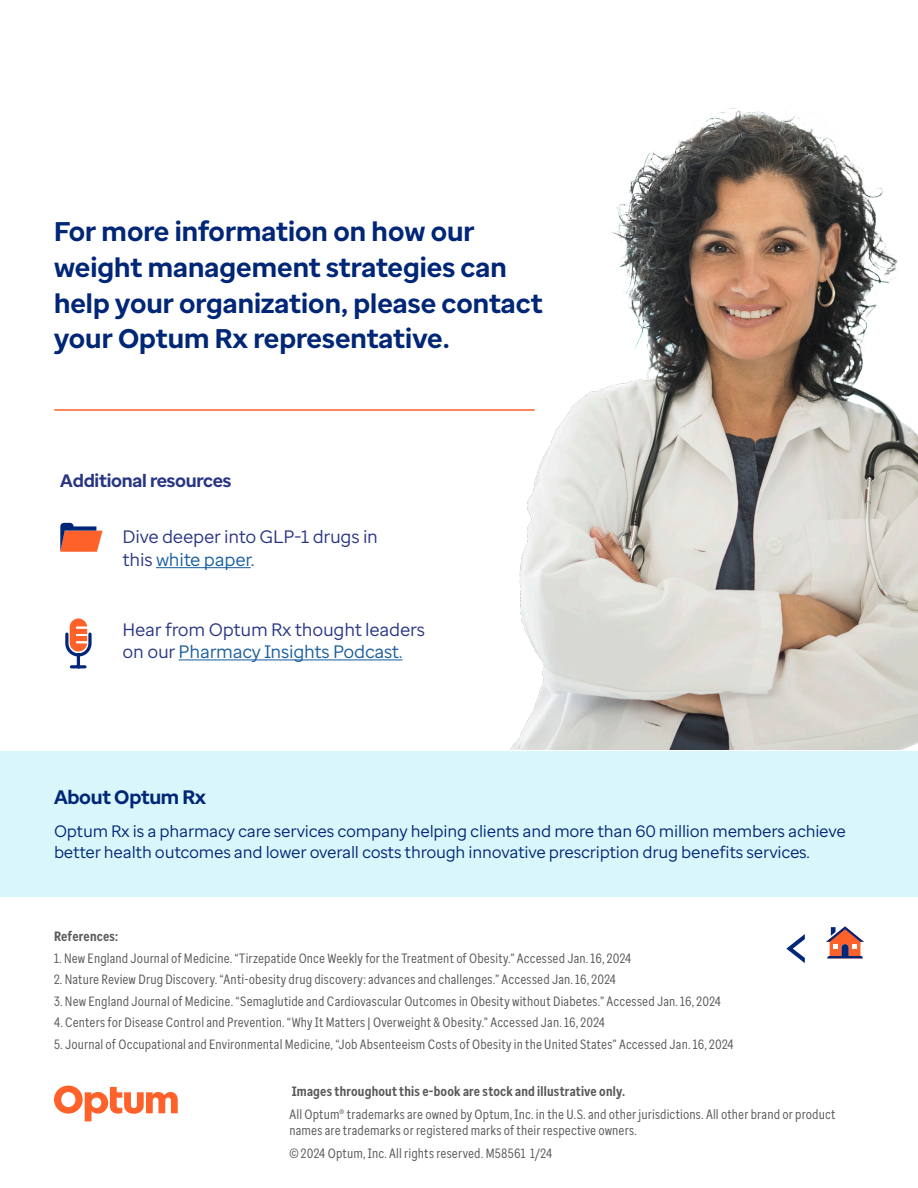
<style>
.page{position:relative;width:918px;height:1188px;background:#fff}
.page>*{position:absolute;margin:0;border:0;box-sizing:border-box;transform-origin:0 0}
.t1{font:54px "Optum Sans";color:#002677}
.t2{font:700 27px/36px "Optum Sans";color:#002677}
.t3{font:700 19.5px "Optum Sans";letter-spacing:-.015em;color:#002677}
.t4{font:18px/22.5px "Optum Sans";letter-spacing:-.015em;color:#283582}
.t5{font:700 18px "Optum Sans";letter-spacing:-.015em;color:#283582}
.t6{font:16.5px/21px "Optum Sans";letter-spacing:-.015em;color:#002677}
.t7{font:13.5px/16.2px "Optum Sans Cond";letter-spacing:.01em;color:#5a5a5a}
.t8{font:700 13.5px "Optum Sans Cond";letter-spacing:.015em;color:#5a5a5a}
.s1{color:#175d9e}
</style>
<div class="page">
<div style="left:0;top:751px;width:918px;height:146px;background:#d9f6fa"></div>
<svg style="left:54px;top:1086px;width:124px;height:35px"></svg>
<hr style="left:55px;top:409px;width:479px;height:2px;background:#ff612b">
<hr style="left:156px;top:567px;width:95px;height:1px;background:#175d9e">
<hr style="left:179px;top:659px;width:224px;height:1px;background:#175d9e">
<svg style="left:826px;top:926px;width:38px;height:32px"></svg>
<svg style="left:65px;top:618px;width:27px;height:50px"></svg>
<svg style="left:60px;top:523px;width:43px;height:29px"></svg>
<img style="left:429px;top:108px;width:489px;height:642px">
<h2 class="t2" style="left:54px;top:213px;width:490px">For more information on how our weight management strategies can help your organization, please contact your Optum Rx representative.</h2>
<h3 class="t5" style="left:60px;top:469px;width:173px">Additional resources</h3>
<h3 class="t4" style="left:123px;top:526px;width:257px">Dive deeper into GLP-1 drugs in this <span class="s1">white paper</span>.</h3>
<h3 class="t4" style="left:123px;top:618px;width:304px">Hear from Optum Rx thought leaders on our <span class="s1">Pharmacy Insights Podcast.</span></h3>
<h3 class="t3" style="left:54px;top:785px;width:154px">About Optum Rx</h3>
<p class="t6" style="left:54px;top:821px;width:793px">Optum Rx is a pharmacy care services company helping clients and more than 60 million members achieve better health outcomes and lower overall costs through innovative prescription drug benefits services.</p>
<p class="t8" style="left:54px;top:928px;width:66px">References:</p>
<p class="t7" style="left:54px;top:950px;width:579px">1. New England Journal of Medicine. “Tirzepatide Once Weekly for the Treatment of Obesity.” Accessed Jan. 16, 2024</p>
<p class="t7" style="left:54px;top:971px;width:564px">2. Nature Review Drug Discovery. “Anti-obesity drug discovery: advances and challenges.” Accessed Jan. 16, 2024</p>
<p class="t7" style="left:54px;top:993px;width:669px">3. New England Journal of Medicine. “Semaglutide and Cardiovascular Outcomes in Obesity without Diabetes.” Accessed Jan. 16, 2024</p>
<p class="t7" style="left:54px;top:1015px;width:553px">4. Centers for Disease Control and Prevention. “Why It Matters | Overweight &amp; Obesity.” Accessed Jan. 16, 2024</p>
<p class="t7" style="left:54px;top:1036px;width:681px">5. Journal of Occupational and Environmental Medicine, “Job Absenteeism Costs of Obesity in the United States” Accessed Jan. 16, 2024</p>
<h1 class="t1" style="left:785px;top:911px;width:23px">&lt;</h1>
<p class="t8" style="left:292px;top:1082px;width:335px">Images throughout this e-book are stock and illustrative only.</p>
<p class="t7" style="left:289px;top:1106px;width:548px">All Optum® trademarks are owned by Optum, Inc. in the U.S. and other jurisdictions. All other brand or product names are trademarks or registered marks of their respective owners.</p>
<p class="t7" style="left:289px;top:1145px;width:264px">© 2024 Optum, Inc. All rights reserved. M58561 1/24</p>
</div>
